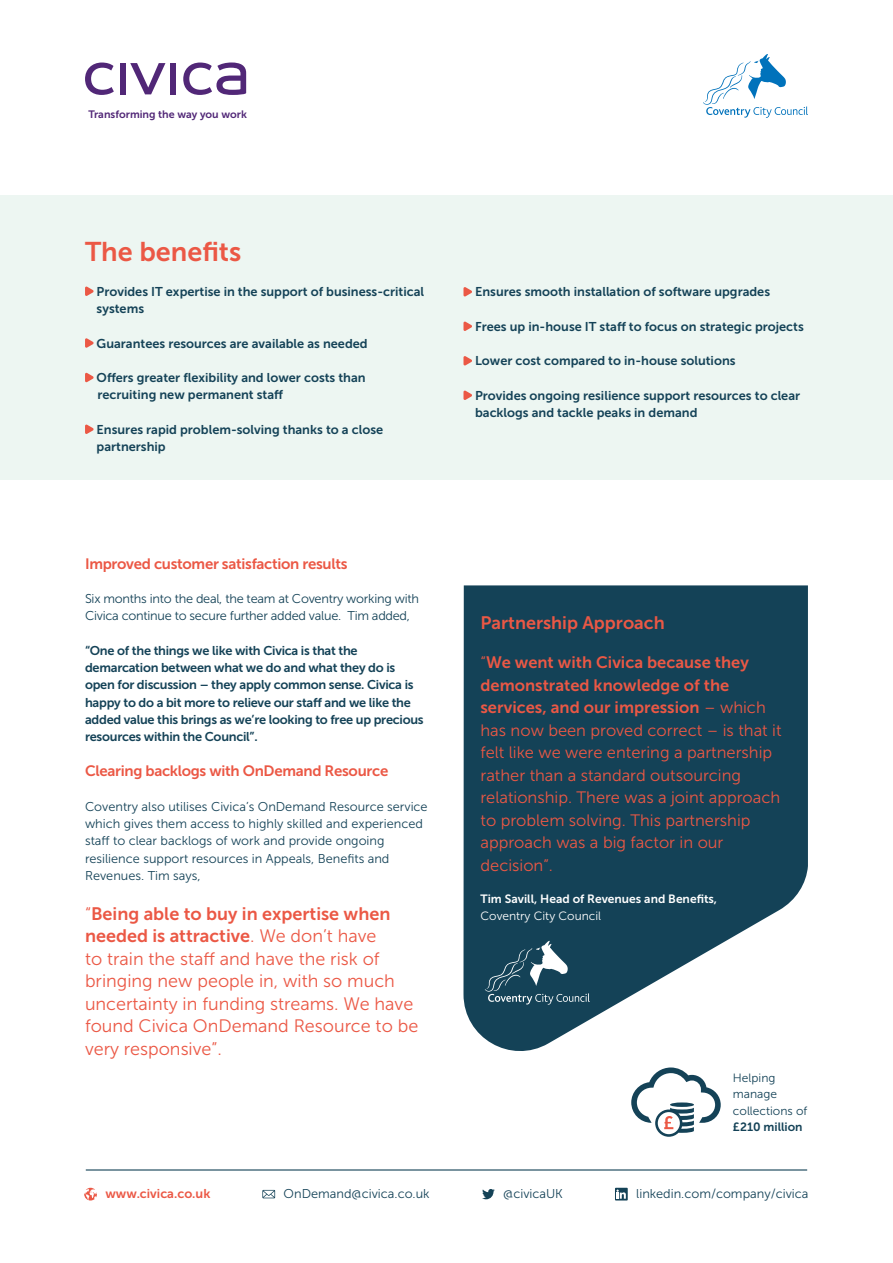
<style>
.page{position:relative;width:893px;height:1263px;background:#fff}
.page>*{position:absolute;margin:0;border:0;box-sizing:border-box;transform-origin:0 0}
.t1{font:27px "Museo Sans 700";color:#eb5845}
.t2{font:18px/22.5px "Museo Sans 300";color:#eb5845}
.t3{font:18px/22.5px "Museo Sans 700";color:#eb5845}
.t4{font:16.5px/22.5px "Museo Sans 300";color:#eb5845}
.t5{font:16.5px/22.5px "Museo Sans 700";color:#eb5845}
.t6{font:15px "Museo Sans 700";letter-spacing:-.02em;color:#eb5845}
.t7{font:12.75px/17.2px "Museo Sans 700";color:#144257}
.t8{font:12.75px/17.2px "Museo Sans 300";color:#144257}
.t9{font:12.75px/17.2px "Museo Sans 700";letter-spacing:-.02em;color:#144257}
.t10{font:12.75px/17.2px "Museo Sans 300";letter-spacing:-.02em;color:#144257}
.t11{font:12.75px "Museo Sans 700";color:#eb5845}
.t12{font:12px "Museo Sans 700";color:#fff}
.t13{font:12px/16.5px "Museo Sans 300";color:#144257}
.t14{font:12px "Museo Sans 300";color:#fff}
.t15{font:12px "Museo Sans 700";color:#144257}
.t16{font:10.65px "Museo Sans 700";color:#512777}
.s1{font-family:"Museo Sans 300"}
</style>
<div class="page">
<div style="left:0;top:195px;width:893px;height:285px;background:#edf6f2"></div>
<svg style="left:85px;top:63px;width:29px;height:32px"></svg>
<div style="left:170px;top:63px;width:6px;height:31px;background:#512777"></div>
<div style="left:120px;top:63px;width:6px;height:31px;background:#512777"></div>
<svg style="left:130px;top:63px;width:35px;height:31px"></svg>
<svg style="left:183px;top:62px;width:63px;height:33px"></svg>
<svg style="left:85px;top:286px;width:9px;height:10px"></svg>
<svg style="left:85px;top:338px;width:9px;height:10px"></svg>
<svg style="left:85px;top:372px;width:9px;height:11px"></svg>
<svg style="left:85px;top:424px;width:9px;height:10px"></svg>
<svg style="left:463px;top:287px;width:9px;height:10px"></svg>
<svg style="left:463px;top:321px;width:9px;height:10px"></svg>
<svg style="left:463px;top:356px;width:9px;height:10px"></svg>
<svg style="left:463px;top:390px;width:9px;height:10px"></svg>
<svg style="left:463px;top:585px;width:345px;height:466px;background:#365e6f"></svg>
<hr style="left:86px;top:1169px;width:721px;height:1px;background:#144257">
<svg style="left:703px;top:54px;width:105px;height:64px"></svg>
<div style="left:615px;top:1188px;width:13px;height:12px;background:#144257"></div>
<svg style="left:616px;top:1189px;width:10px;height:10px"></svg>
<svg style="left:84px;top:1188px;width:13px;height:12px"></svg>
<svg style="left:262px;top:1190px;width:13px;height:8px"></svg>
<svg style="left:482px;top:1189px;width:13px;height:10px"></svg>
<svg style="left:485px;top:941px;width:105px;height:64px;background:#355d6f"></svg>
<svg style="left:631px;top:1067px;width:90px;height:70px"></svg>
<p class="t16" style="left:89px;top:108px;width:160px">Transforming the way you work</p>
<h1 class="t1" style="left:85px;top:237px;width:158px">The benefits</h1>
<p class="t7" style="left:97px;top:283px;width:329px">Provides IT expertise in the support of business-critical systems</p>
<p class="t7" style="left:97px;top:335px;width:273px">Guarantees resources are available as needed</p>
<p class="t7" style="left:97px;top:369px;width:271px">Offers greater flexibility and lower costs than recruiting new permanent staff</p>
<p class="t7" style="left:97px;top:421px;width:288px">Ensures rapid problem-solving thanks to a close partnership</p>
<p class="t6" style="left:85px;top:555px;width:264px">Improved customer satisfaction results</p>
<p class="t10" style="left:85px;top:590px;width:335px">Six months into the deal, the team at Coventry working with<br>Civica continue to secure further added value. Tim added,</p>
<p class="t9" style="left:85px;top:642px;width:340px">“One of the things we like with Civica is that the demarcation between what we do and what they do is open for discussion – they apply common sense. Civica is happy to do a bit more to relieve our staff and we like the added value this brings as we’re looking to free up precious resources within the Council”.</p>
<p class="t6" style="left:85px;top:763px;width:305px">Clearing backlogs with OnDemand Resource</p>
<p class="t8" style="left:85px;top:798px;width:344px">Coventry also utilises Civica’s OnDemand Resource service which gives them access to highly skilled and experienced staff to clear backlogs of work and provide ongoing resilience support resources in Appeals, Benefits and Revenues. Tim says,</p>
<h2 class="t3" style="left:85px;top:902px;width:307px"><span class="s1">“</span>Being able to buy in expertise when needed is attractive<span class="s1">. We don’t have</span></h2>
<h2 class="t2" style="left:85px;top:947px;width:335px">to train the staff and have the risk of bringing new people in, with so much uncertainty in funding streams. We have found Civica OnDemand Resource to be very responsive”.</h2>
<p class="t7" style="left:475px;top:283px;width:296px">Ensures smooth installation of software upgrades</p>
<p class="t7" style="left:475px;top:318px;width:330px">Frees up in-house IT staff to focus on strategic projects</p>
<p class="t7" style="left:475px;top:352px;width:262px">Lower cost compared to in-house solutions</p>
<p class="t7" style="left:475px;top:387px;width:327px">Provides ongoing resilience support resources to clear backlogs and tackle peaks in demand</p>
<h2 class="t3" style="left:480px;top:611px;width:186px">Partnership Approach</h2>
<p class="t5" style="left:480px;top:651px;width:287px"><span class="s1">“</span>We went with Civica because they demonstrated knowledge of the services, and our impression <span class="s1">– which</span></p>
<p class="t4" style="left:480px;top:719px;width:303px">has now been proved correct – is that it felt like we were entering a partnership rather than a standard outsourcing relationship. There was a joint approach to problem solving. This partnership approach was a big factor in our decision”.</p>
<p class="t12" style="left:480px;top:892px;width:238px">Tim Savill, Head of Revenues and Benefits,</p>
<p class="t14" style="left:480px;top:909px;width:122px">Coventry City Council</p>
<p class="t13" style="left:733px;top:1069px;width:76px">Helping manage collections of</p>
<p class="t15" style="left:733px;top:1120px;width:71px">£210 million</p>
<p class="t11" style="left:105px;top:1186px;width:106px">www.civica.co.uk</p>
<p class="t8" style="left:284px;top:1185px;width:148px">OnDemand@civica.co.uk</p>
<p class="t8" style="left:503px;top:1185px;width:61px">@civicaUK</p>
<p class="t8" style="left:636px;top:1185px;width:174px">linkedin.com/company/civica</p>
</div>
